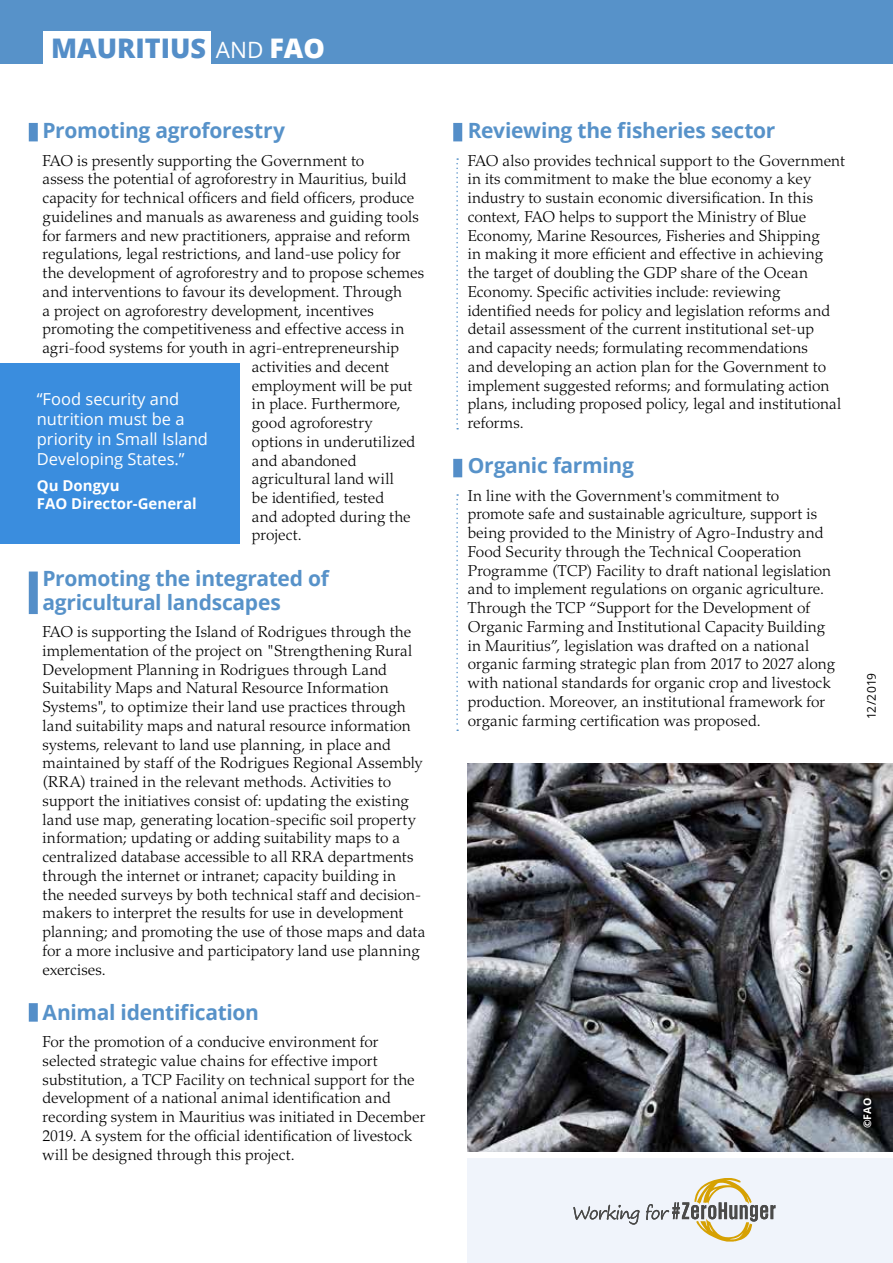
<style>
.page{position:relative;width:893px;height:1263px;background:#fff}
.page>*{position:absolute;margin:0;border:0;box-sizing:border-box;transform-origin:0 0}
.t1{font:800 27px "Open Sans";color:#548ec8}
.t2{font:700 21px/24px "Open Sans";letter-spacing:-.015em;color:#5792c9}
.t3{font:16.5px/19.8px "Open Sans";color:#fff}
.t4{font:300 15.75px/18.8px "Palatino LT Std";color:#000}
.t5{font:300 15.75px "Palatino LT Std";letter-spacing:.025em;color:#000}
.t6{font:700 15px/18px "Open Sans";color:#fff}
.t7{font:12px "Open Sans";letter-spacing:-.01em;color:#000}
.t8{font:700 10.5px "Open Sans";color:#fff}
.s1{font-weight:400;font-size:22.5px;color:#fff}
.s2{color:#fff}
</style>
<div class="page">
<img style="left:468px;top:764px;width:425px;height:387px">
<div style="left:468px;top:1158px;width:425px;height:105px;background:#f0f4fb"></div>
<div style="left:0;top:0;width:893px;height:64px;background:#5792c9"></div>
<div style="left:43px;top:31px;width:167px;height:55px;background:#fff"></div>
<svg style="left:573px;top:1205px;width:67px;height:19px"></svg>
<svg style="left:646px;top:1178px;width:129px;height:64px"></svg>
<div style="left:0;top:364px;width:239px;height:180px;background:#3a8dde"></div>
<svg style="left:456px;top:158px;width:2px;height:271px"></svg>
<div style="left:29px;top:123px;width:9px;height:18px;background:#548ec8"></div>
<div style="left:453px;top:123px;width:9px;height:18px;background:#548ec8"></div>
<div style="left:29px;top:1003px;width:9px;height:19px;background:#548ec8"></div>
<div style="left:29px;top:571px;width:9px;height:43px;background:#548ec8"></div>
<svg style="left:456px;top:494px;width:2px;height:237px"></svg>
<div style="left:453px;top:459px;width:9px;height:18px;background:#548ec8"></div>
<h1 class="t1" style="left:51px;top:28px;width:276px">MAURITIUS <span class="s1">AND</span> <span class="s2">FAO</span></h1>
<h2 class="t2" style="left:43px;top:118px;width:244px">Promoting agroforestry</h2>
<p class="t4" style="left:43px;top:151px;width:323px">FAO is presently supporting the Government to</p>
<p class="t4" style="left:43px;top:170px;width:366px">assess the potential of agroforestry in Mauritius, build</p>
<p class="t4" style="left:43px;top:189px;width:373px">capacity for technical officers and field officers, produce</p>
<p class="t4" style="left:43px;top:207px;width:378px">guidelines and manuals as awareness and guiding tools</p>
<p class="t4" style="left:43px;top:226px;width:369px">for farmers and new practitioners, appraise and reform</p>
<p class="t4" style="left:43px;top:245px;width:360px">regulations, legal restrictions, and land-use policy for</p>
<p class="t4" style="left:43px;top:264px;width:383px">the development of agroforestry and to propose schemes</p>
<p class="t4" style="left:43px;top:282px;width:361px">and interventions to favour its development. Through</p>
<p class="t4" style="left:43px;top:301px;width:333px">a project on agroforestry development, incentives</p>
<p class="t4" style="left:43px;top:320px;width:363px">promoting the competitiveness and effective access in</p>
<p class="t4" style="left:43px;top:339px;width:358px">agri-food systems for youth in agri-entrepreneurship</p>
<p class="t4" style="left:252px;top:357px;width:139px">activities and decent</p>
<p class="t4" style="left:252px;top:376px;width:162px">employment will be put</p>
<p class="t4" style="left:252px;top:395px;width:150px">in place. Furthermore,</p>
<p class="t4" style="left:252px;top:414px;width:122px">good agroforestry</p>
<p class="t4" style="left:252px;top:432px;width:165px">options in underutilized</p>
<p class="t4" style="left:252px;top:451px;width:106px">and abandoned</p>
<p class="t5" style="left:252px;top:470px;width:144px">agricultural land will</p>
<p class="t4" style="left:252px;top:488px;width:134px">be identified, tested</p>
<p class="t4" style="left:252px;top:507px;width:160px">and adopted during the</p>
<p class="t4" style="left:252px;top:526px;width:51px">project.</p>
<h2 class="t2" style="left:43px;top:566px;width:288px">Promoting the integrated of agricultural landscapes</h2>
<p class="t4" style="left:43px;top:623px;width:384px">FAO is supporting the Island of Rodrigues through the implementation of the project on "Strengthening Rural Development Planning in Rodrigues through Land Suitability Maps and Natural Resource Information Systems", to optimize their land use practices through land suitability maps and natural resource information systems, relevant to land use planning, in place and maintained by staff of the Rodrigues Regional Assembly (RRA) trained in the relevant methods. Activities to support the initiatives consist of: updating the existing land use map, generating location-specific soil property information; updating or adding suitability maps to a centralized database accessible to all RRA departments through the internet or intranet; capacity building in<br>the needed surveys by both technical staff and decision&shy;makers to interpret the results for use in development planning; and promoting the use of those maps and data for a more inclusive and participatory land use planning exercises.</p>
<h2 class="t2" style="left:43px;top:1000px;width:218px">Animal identification</h2>
<p class="t4" style="left:43px;top:1033px;width:384px">For the promotion of a conducive environment for selected strategic value chains for effective import substitution, a TCP Facility on technical support for the development of a national animal identification and recording system in Mauritius was initiated in December 2019. A system for the official identification of livestock will be designed through this project.</p>
<p class="t3" style="left:37px;top:389px;width:173px">“Food security and nutrition must be a priority in Small Island<br>Developing States.”</p>
<p class="t6" style="left:37px;top:476px;width:161px">Qu Dongyu<br>FAO Director-General</p>
<h2 class="t2" style="left:468px;top:118px;width:309px">Reviewing the fisheries sector</h2>
<p class="t4" style="left:468px;top:151px;width:379px">FAO also provides technical support to the Government in its commitment to make the blue economy a key industry to sustain economic diversification. In this context, FAO helps to support the Ministry of Blue Economy, Marine Resources, Fisheries and Shipping<br>in making it more efficient and effective in achieving the target of doubling the GDP share of the Ocean Economy. Specific activities include: reviewing identified needs for policy and legislation reforms and detail assessment of the current institutional set-up<br>and capacity needs; formulating recommendations<br>and developing an action plan for the Government to implement suggested reforms; and formulating action plans, including proposed policy, legal and institutional reforms.</p>
<h2 class="t2" style="left:468px;top:453px;width:168px">Organic farming</h2>
<p class="t4" style="left:468px;top:486px;width:369px">In line with the Government's commitment to promote safe and sustainable agriculture, support is being provided to the Ministry of Agro-Industry and Food Security through the Technical Cooperation Programme (TCP) Facility to draft national legislation and to implement regulations on organic agriculture.<br>Through the TCP “Support for the Development of Organic Farming and Institutional Capacity Building in Mauritius”, legislation was drafted on a national organic farming strategic plan from 2017 to 2027 along with national standards for organic crop and livestock production. Moreover, an institutional framework for organic farming certification was proposed.</p>
<p class="t7" style="left:863px;top:719px;width:48px;rotate:-90deg">12/2019</p>
<p class="t8" style="left:860px;top:1128px;width:32px;rotate:-90deg">©FAO</p>
</div>
